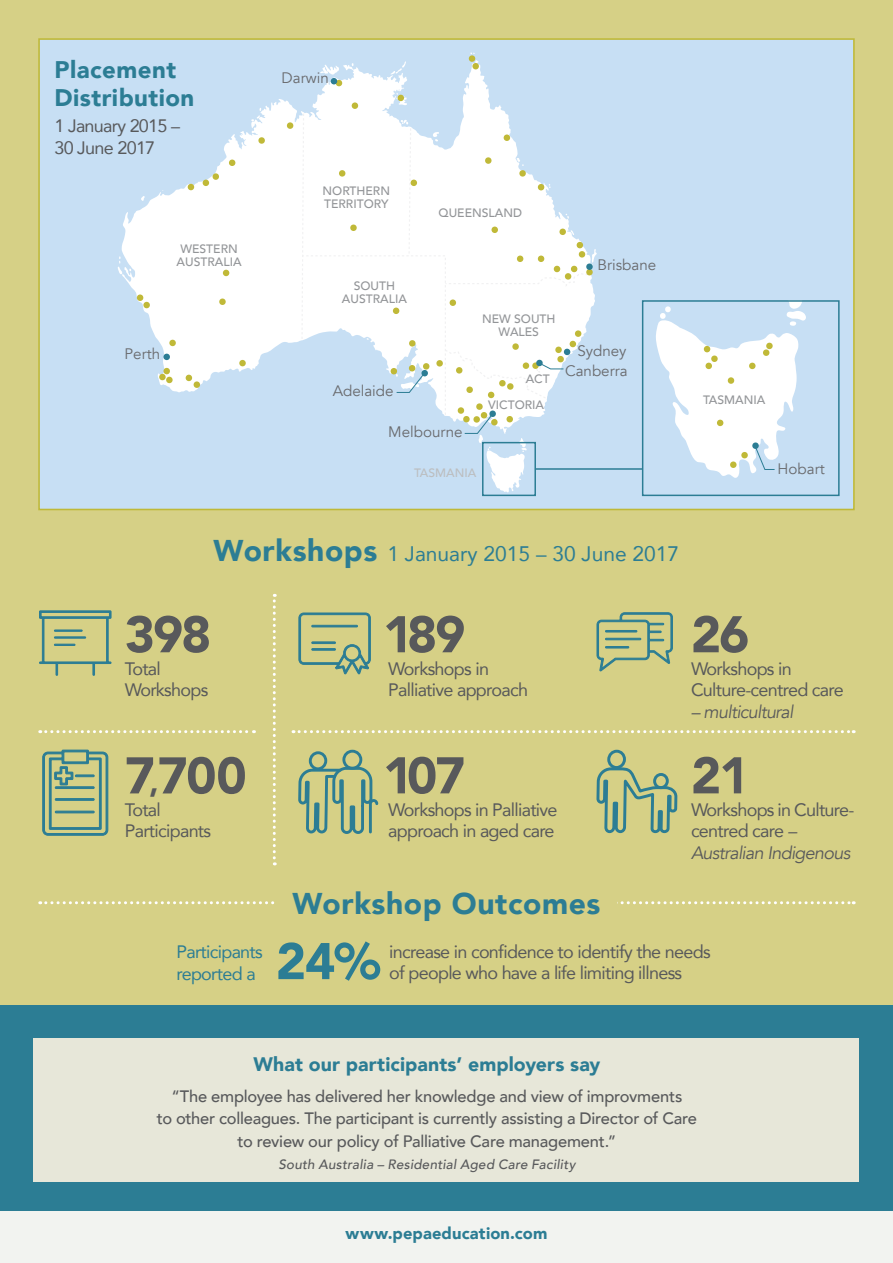
<style>
.page{position:relative;width:893px;height:1263px;background:#fff}
.page>*{position:absolute;margin:0;border:0;box-sizing:border-box;transform-origin:0 0}
.t1{font:900 51px "Avenir";letter-spacing:-.04em;color:#58595b}
.t2{font:900 51px "Avenir";color:#2c7d94}
.t3{font:900 30px "Avenir";letter-spacing:.02em;color:#2c7d94}
.t4{font:900 24px/28.8px "Avenir";letter-spacing:.02em;color:#2c7d94}
.t5{font:21px "Avenir";color:#2c7d94}
.t6{font:900 19.5px "Avenir";letter-spacing:.005em;color:#2c7d94}
.t7{font:18px/21.6px "Avenir";letter-spacing:-.04em;color:#58595b}
.t8{font:18px/21.6px "Avenir";letter-spacing:-.04em;color:#2c7d94}
.t9{font:italic 18px "Avenir";letter-spacing:-.04em;color:#58595b}
.t10{font:500 16.5px/22.5px "Avenir";letter-spacing:-.015em;color:#58595b;text-align:center}
.t11{font:900 16.5px "Avenir";letter-spacing:.01em;color:#2c7d94}
.t12{font:15.15px "Avenir";color:#696a6d}
.t13{font:italic 500 13.5px "Avenir";letter-spacing:.015em;color:#58595b}
.t14{font:500 12.15px/12.9px "Avenir";color:#939598;text-align:center}
.t15{font:500 12.15px "Avenir";color:#bcbec0}
.s1{font-weight:900;font-size:30px}
.s2{font-size:30px}
.s3{font-style:italic}
</style>
<div class="page">
<div style="left:0;top:0;width:893px;height:1256px;background:#d6d086"></div>
<div style="left:0;top:1006px;width:893px;height:257px;background:#2c7d94"></div>
<div style="left:0;top:1212px;width:893px;height:51px;background:#f2f3f0"></div>
<div style="left:39px;top:39px;width:815px;height:470px;background:#c7dff4"></div>
<svg style="left:122px;top:63px;width:383px;height:330px;fill:#fff"></svg>
<svg style="left:117px;top:256px;width:5px;height:18px"></svg>
<svg style="left:141px;top:196px;width:4px;height:5px"></svg>
<svg style="left:251px;top:108px;width:10px;height:13px"></svg>
<svg style="left:390px;top:61px;width:16px;height:13px"></svg>
<svg style="left:470px;top:52px;width:8px;height:11px"></svg>
<div style="left:163px;top:354px;width:7px;height:6px;background:#2c7d94;border-radius:3px"></div>
<div style="left:213px;top:173px;width:6px;height:7px;background:#c0b938;border-radius:3px"></div>
<svg style="left:203px;top:180px;width:6px;height:6px"></svg>
<svg style="left:188px;top:184px;width:6px;height:6px"></svg>
<div style="left:287px;top:122px;width:6px;height:7px;background:#c0b938;border-radius:3px"></div>
<div style="left:258px;top:137px;width:7px;height:7px;background:#c0b938;border-radius:3px"></div>
<svg style="left:229px;top:160px;width:6px;height:6px"></svg>
<svg style="left:223px;top:270px;width:6px;height:6px"></svg>
<div style="left:219px;top:298px;width:7px;height:7px;background:#c0b938;border-radius:3px"></div>
<div style="left:137px;top:294px;width:6px;height:7px;background:#c0b938;border-radius:3px"></div>
<div style="left:143px;top:302px;width:7px;height:6px;background:#c0b938;border-radius:3px"></div>
<div style="left:239px;top:360px;width:7px;height:6px;background:#c0b938;border-radius:3px"></div>
<div style="left:163px;top:368px;width:7px;height:6px;background:#c0b938;border-radius:3px"></div>
<div style="left:194px;top:381px;width:6px;height:7px;background:#c0b938;border-radius:3px"></div>
<svg style="left:186px;top:375px;width:6px;height:6px"></svg>
<div style="left:169px;top:340px;width:7px;height:6px;background:#c0b938;border-radius:3px"></div>
<div style="left:159px;top:374px;width:7px;height:6px;background:#c0b938;border-radius:3px"></div>
<div style="left:166px;top:377px;width:7px;height:6px;background:#c0b938;border-radius:3px"></div>
<svg style="left:396px;top:92px;width:11px;height:13px"></svg>
<div style="left:352px;top:102px;width:6px;height:7px;background:#c0b938;border-radius:3px"></div>
<div style="left:472px;top:63px;width:7px;height:6px;background:#c0b938;border-radius:3px"></div>
<div style="left:469px;top:55px;width:6px;height:7px;background:#c0b938;border-radius:3px"></div>
<svg style="left:301px;top:112px;width:296px;height:381px"></svg>
<div style="left:555px;top:347px;width:7px;height:6px;background:#c0b938;border-radius:3px"></div>
<div style="left:557px;top:356px;width:7px;height:6px;background:#c0b938;border-radius:3px"></div>
<div style="left:586px;top:263px;width:7px;height:7px;background:#2c7d94;border-radius:3px"></div>
<svg style="left:320px;top:64px;width:22px;height:22px"></svg>
<svg style="left:656px;top:303px;width:150px;height:175px"></svg>
<div style="left:711px;top:355px;width:7px;height:7px;background:#c0b938;border-radius:3px"></div>
<div style="left:705px;top:363px;width:7px;height:6px;background:#c0b938;border-radius:3px"></div>
<div style="left:766px;top:343px;width:7px;height:6px;background:#c0b938;border-radius:3px"></div>
<div style="left:763px;top:349px;width:6px;height:7px;background:#c0b938;border-radius:3px"></div>
<div style="left:642px;top:300px;width:198px;height:196px;border:2px solid #2c7d94"></div>
<div style="left:482px;top:442px;width:54px;height:54px;border:2px solid #2c7d94"></div>
<hr style="left:535px;top:468px;width:107px;height:2px;background:#2c7d94">
<svg style="left:40px;top:730px;width:214px;height:3px"></svg>
<svg style="left:293px;top:730px;width:561px;height:3px"></svg>
<svg style="left:273px;top:594px;width:3px;height:271px"></svg>
<svg style="left:42px;top:750px;width:66px;height:85px"></svg>
<svg style="left:39px;top:610px;width:72px;height:66px"></svg>
<svg style="left:298px;top:612px;width:73px;height:62px"></svg>
<svg style="left:298px;top:750px;width:80px;height:84px"></svg>
<svg style="left:596px;top:612px;width:77px;height:59px"></svg>
<svg style="left:40px;top:901px;width:814px;height:3px"></svg>
<div style="left:276px;top:880px;width:341px;height:45px;background:#d6d086"></div>
<svg style="left:596px;top:750px;width:81px;height:83px"></svg>
<div style="left:653px;top:773px;width:16px;height:16px;border:3px solid #2c7d94;border-radius:50%"></div>
<div style="left:607px;top:750px;width:19px;height:19px;border:3px solid #2c7d94;border-radius:50%"></div>
<div style="left:33px;top:1038px;width:826px;height:144px;background:#e7e7d9"></div>
<h3 class="t4" style="left:54px;top:54px;width:141px">Placement<br>Distribution</h3>
<p class="t7" style="left:54px;top:115px;width:127px">1 January 2015 –<br>30 June 2017</p>
<p class="t14" style="left:177px;top:242px;width:66px">WESTERN<br>AUSTRALIA</p>
<p class="t12" style="left:125px;top:345px;width:37px">Perth</p>
<p class="t12" style="left:282px;top:69px;width:49px">Darwin</p>
<p class="t14" style="left:323px;top:184px;width:69px;text-align:left">NORTHERN<br>TERRITORY</p>
<p class="t14" style="left:439px;top:205px;width:85px">QUEENSLAND</p>
<p class="t14" style="left:342px;top:279px;width:66px">SOUTH<br>AUSTRALIA</p>
<p class="t12" style="left:333px;top:382px;width:62px">Adelaide</p>
<p class="t12" style="left:388px;top:422px;width:76px">Melbourne</p>
<p class="t12" style="left:597px;top:255px;width:60px">Brisbane</p>
<p class="t14" style="left:482px;top:312px;width:75px">NEW SOUTH<br>WALES</p>
<p class="t14" style="left:526px;top:371px;width:26px">ACT</p>
<p class="t14" style="left:488px;top:397px;width:57px">VICTORIA</p>
<p class="t12" style="left:577px;top:342px;width:51px">Sydney</p>
<p class="t12" style="left:565px;top:362px;width:64px">Canberra</p>
<p class="t15" style="left:414px;top:462px;width:64px">TASMANIA</p>
<p class="t14" style="left:703px;top:393px;width:64px">TASMANIA</p>
<p class="t12" style="left:778px;top:460px;width:49px">Hobart</p>
<p class="t5" style="left:214px;top:537px;width:467px"><span class="s1">Workshops</span> 1 January 2015 – 30 June 2017</p>
<h1 class="t1" style="left:125px;top:591px;width:88px">398</h1>
<p class="t7" style="left:125px;top:657px;width:85px">Total<br>Workshops</p>
<h1 class="t1" style="left:383px;top:591px;width:84px">189</h1>
<p class="t7" style="left:388px;top:657px;width:141px">Workshops in<br>Palliative approach</p>
<h1 class="t1" style="left:691px;top:591px;width:60px">26</h1>
<p class="t7" style="left:691px;top:657px;width:154px">Workshops in<br>Culture-centred care</p>
<p class="t9" style="left:691px;top:701px;width:104px">– multicultural</p>
<h1 class="t1" style="left:125px;top:732px;width:123px">7<span class="s2">,</span>700</h1>
<h1 class="t1" style="left:691px;top:732px;width:60px">21</h1>
<h1 class="t1" style="left:383px;top:732px;width:84px">107</h1>
<p class="t7" style="left:125px;top:798px;width:88px">Total<br>Participants</p>
<p class="t8" style="left:176px;top:940px;width:88px">Participants reported a</p>
<p class="t7" style="left:388px;top:798px;width:171px">Workshops in Palliative approach in aged care</p>
<h2 class="t3" style="left:293px;top:878px;width:309px">Workshop Outcomes</h2>
<p class="t7" style="left:691px;top:798px;width:165px">Workshops in Culture&shy;centred care <span class="s3">–<br>Australian Indigenous</span></p>
<h1 class="t2" style="left:276px;top:918px;width:106px">24%</h1>
<p class="t7" style="left:389px;top:940px;width:323px">increase in confidence to identify the needs of people who have a life limiting illness</p>
<p class="t6" style="left:253px;top:1047px;width:348px">What our participants’ employers say</p>
<p class="t10" style="left:157px;top:1084px;width:542px">“The employee has delivered her knowledge and view of improvments<br>to other colleagues. The participant is currently assisting a Director of Care to review our policy of Palliative Care management.”</p>
<p class="t13" style="left:278px;top:1156px;width:298px">South Australia – Residential Aged Care Facility</p>
<p class="t11" style="left:346px;top:1219px;width:203px">www.pepaeducation.com</p>
</div>
